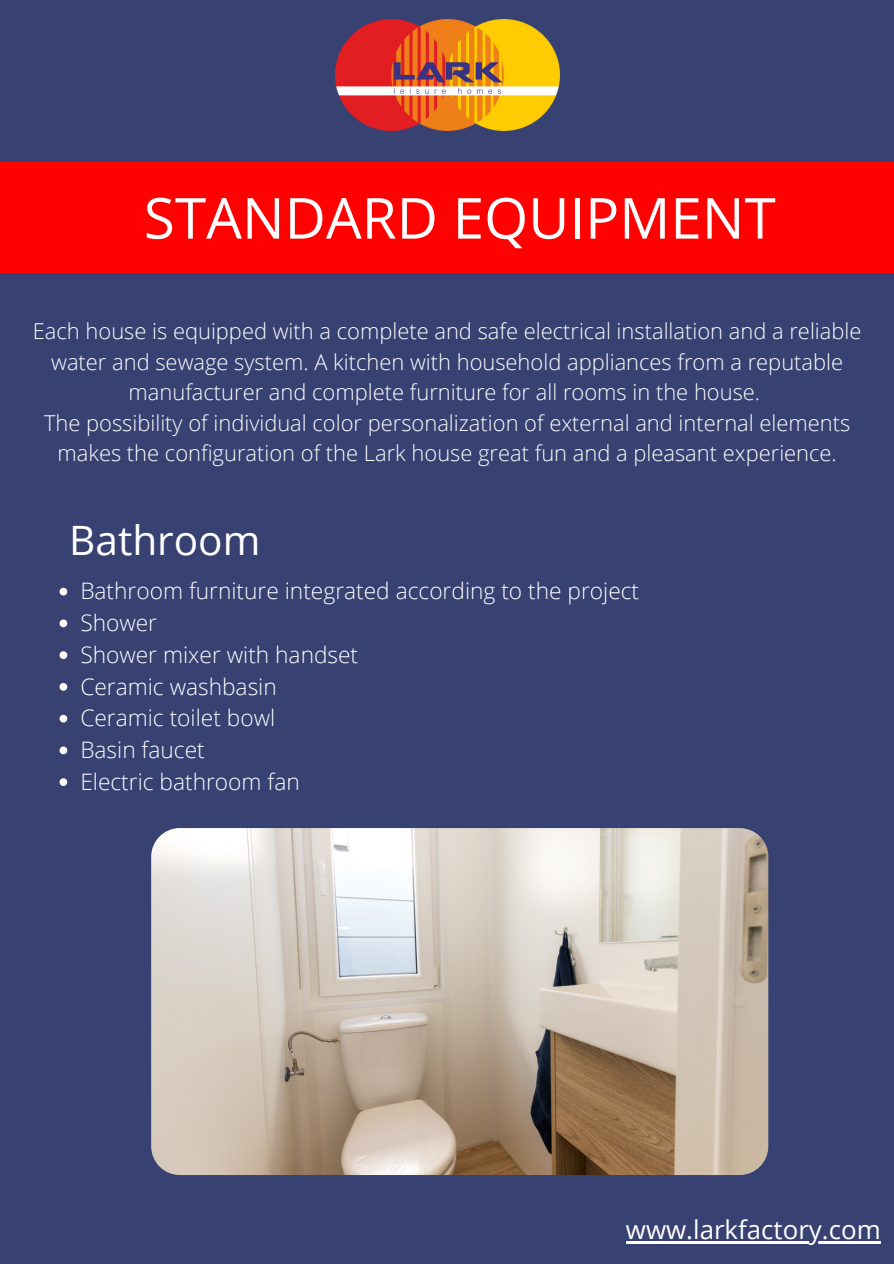
<style>
.page{position:relative;width:894px;height:1264px;background:#fff}
.page>*{position:absolute;margin:0;border:0;box-sizing:border-box;transform-origin:0 0}
.t1{font:56.55px "Open Sans";color:#fff}
.t2{font:40.5px "Open Sans";color:#fff}
.t3{font:25.8px "Open Sans";color:#fff}
.t4{font:300 22.65px "Open Sans";color:#fff}
.t5{font:300 21.9px/30.5px "Open Sans";color:#fff;text-align:center}
</style>
<div class="page">
<div style="left:0;top:0;width:893px;height:1263px;background:#374172"></div>
<svg style="left:59px;top:587px;width:8px;height:8px"></svg>
<svg style="left:59px;top:619px;width:8px;height:8px"></svg>
<svg style="left:59px;top:651px;width:8px;height:8px"></svg>
<svg style="left:59px;top:683px;width:8px;height:7px"></svg>
<svg style="left:59px;top:714px;width:8px;height:8px"></svg>
<svg style="left:59px;top:746px;width:8px;height:8px"></svg>
<svg style="left:59px;top:778px;width:8px;height:8px"></svg>
<img style="left:151px;top:828px;width:617px;height:347px;border-radius:29px">
<div style="left:0;top:162px;width:893px;height:110px;background:#fe0202"></div>
<img style="left:335px;top:19px;width:224px;height:112px">
<hr style="left:625px;top:1240px;width:255px;height:3px;background:#fff">
<p class="t1" style="left:144px;top:178px;width:633px">STANDARD EQUIPMENT</p>
<p class="t5" style="left:33px;top:315px;width:829px">Each house is equipped with a complete and safe electrical installation and a reliable water and sewage system. A kitchen with household appliances from a reputable manufacturer and complete furniture for all rooms in the house.</p>
<p class="t5" style="left:44px;top:407px;width:807px">The possibility of individual color personalization of external and internal elements makes the configuration of the Lark house great fun and a pleasant experience.</p>
<p class="t2" style="left:69px;top:512px;width:192px">Bathroom</p>
<p class="t4" style="left:80px;top:575px;width:560px">Bathroom furniture integrated according to the project</p>
<p class="t4" style="left:80px;top:607px;width:78px">Shower</p>
<p class="t4" style="left:80px;top:638px;width:279px">Shower mixer with handset</p>
<p class="t4" style="left:80px;top:670px;width:198px">Ceramic washbasin</p>
<p class="t4" style="left:80px;top:702px;width:196px">Ceramic toilet bowl</p>
<p class="t4" style="left:80px;top:734px;width:126px">Basin faucet</p>
<p class="t4" style="left:80px;top:765px;width:221px">Electric bathroom fan</p>
<p class="t3" style="left:625px;top:1211px;width:256px">www.larkfactory.com</p>
</div>
